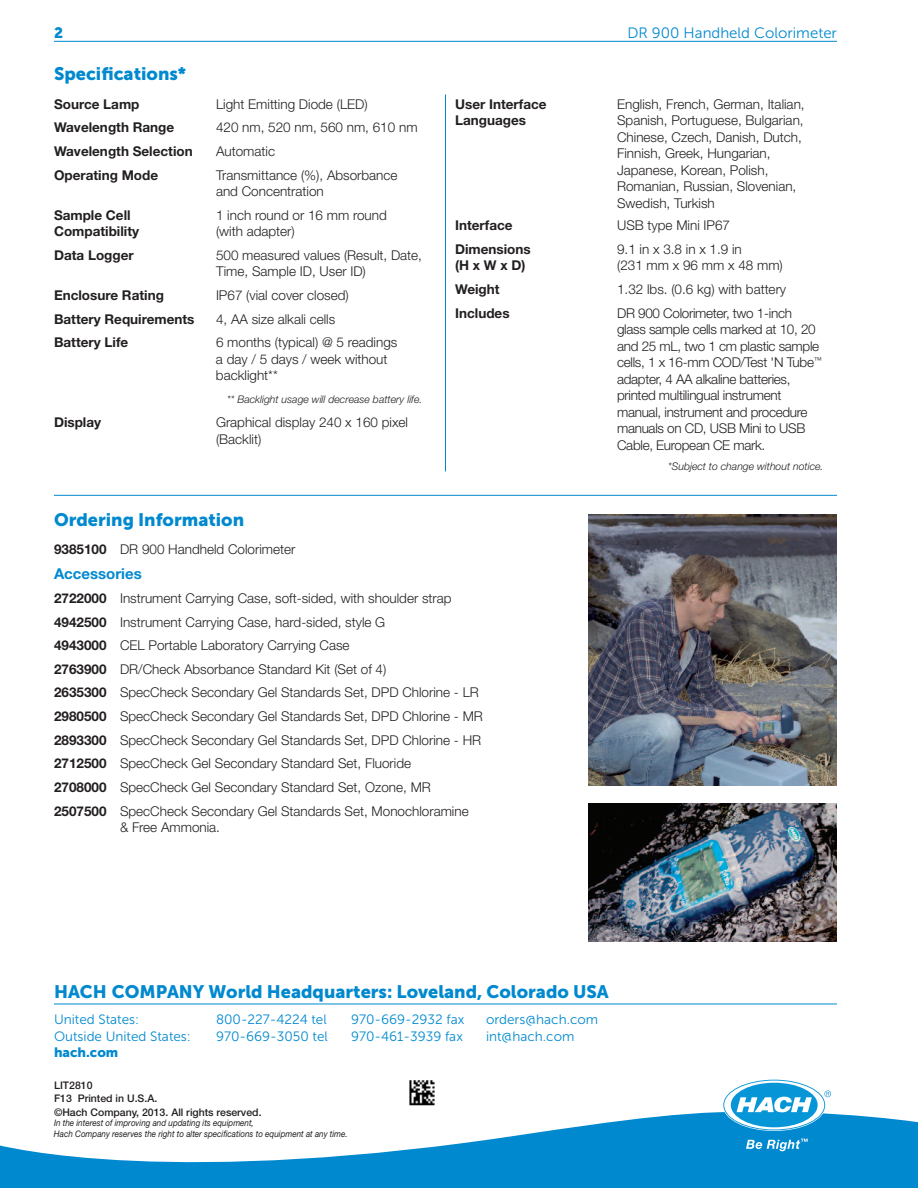
<style>
.page{position:relative;width:918px;height:1188px;background:#fff}
.page>*{position:absolute;margin:0;border:0;box-sizing:border-box;transform-origin:0 0}
.t1{font:18px "Museo Sans 900";color:#0089cf}
.t2{font:15px "Museo Sans 300";color:#0089cf}
.t3{font:700 15px "Helvetica Neue LT Std";color:#0089cf}
.t4{font:15px "Museo Sans 900";color:#0089cf}
.t5{font:300 13.5px/16.5px "Helvetica Neue LT Std";color:#231f20}
.t6{font:300 13.5px/16.5px "Helvetica Neue LT Std";letter-spacing:-.02em;color:#231f20}
.t7{font:700 13.5px/16.5px "Helvetica Neue LT Std";color:#231f20}
.t8{font:13.5px "Museo Sans 300";color:#0089cf}
.t9{font:13.5px "Museo Sans 900";color:#0089cf}
.t10{font:italic 300 10.5px "Helvetica Neue LT Std";color:#231f20}
.t11{font:500 10.5px/13.5px "Helvetica Neue LT Std";color:#231f20}
.t12{font:italic 9px/10.5px "Helvetica Neue LT Std";color:#231f20;scale:.9 1}
.s1{font-weight:700}
</style>
<div class="page">
<hr style="left:54px;top:1004px;width:783px;height:1px;background:#0089cf">
<svg style="left:0;top:1112px;width:918px;height:76px;fill:#0089cf"></svg>
<svg style="left:724px;top:1081px;width:107px;height:48px"></svg>
<svg style="left:746px;top:1139px;width:62px;height:12px"></svg>
<img style="left:410px;top:1080px;width:25px;height:26px">
<img style="left:588px;top:515px;width:249px;height:270px">
<hr style="left:54px;top:41px;width:783px;height:1px;background:#0089cf">
<hr style="left:445px;top:94px;width:1px;height:377px;background:#0089cf">
<hr style="left:54px;top:495px;width:783px;height:1px;background:#0089cf">
<img style="left:588px;top:803px;width:249px;height:139px">
<p class="t4" style="left:54px;top:24px;width:11px">2</p>
<p class="t2" style="left:627px;top:24px;width:211px">DR 900 Handheld Colorimeter</p>
<h1 class="t1" style="left:54px;top:64px;width:134px">Specifications*</h1>
<p class="t7" style="left:54px;top:97px;width:87px">Source Lamp</p>
<p class="t5" style="left:216px;top:97px;width:153px">Light Emitting Diode (LED)</p>
<p class="t7" style="left:54px;top:120px;width:122px">Wavelength Range</p>
<p class="t5" style="left:216px;top:120px;width:203px">420 nm, 520 nm, 560 nm, 610 nm</p>
<p class="t7" style="left:54px;top:144px;width:140px">Wavelength Selection</p>
<p class="t5" style="left:216px;top:144px;width:61px">Automatic</p>
<p class="t7" style="left:54px;top:168px;width:106px">Operating Mode</p>
<p class="t5" style="left:216px;top:168px;width:183px">Transmittance (%), Absorbance and Concentration</p>
<p class="t7" style="left:54px;top:208px;width:87px">Sample Cell<br>Compatibility</p>
<p class="t5" style="left:216px;top:208px;width:172px">1 inch round or 16 mm round (with adapter)</p>
<p class="t7" style="left:54px;top:248px;width:81px">Data Logger</p>
<p class="t5" style="left:216px;top:248px;width:208px">500 measured values (Result, Date,<br>Time, Sample ID, User ID)</p>
<p class="t7" style="left:54px;top:288px;width:111px">Enclosure Rating</p>
<p class="t5" style="left:216px;top:288px;width:134px">IP67 (vial cover closed)</p>
<p class="t7" style="left:54px;top:312px;width:142px">Battery Requirements</p>
<p class="t5" style="left:216px;top:312px;width:121px">4, AA size alkali cells</p>
<p class="t7" style="left:54px;top:335px;width:76px">Battery Life</p>
<p class="t5" style="left:216px;top:335px;width:183px">6 months (typical) @ 5 readings a day / 5 days / week without backlight**</p>
<p class="t10" style="left:227px;top:395px;width:197px">** Backlight usage will decrease battery life.</p>
<p class="t7" style="left:54px;top:416px;width:49px">Display</p>
<p class="t5" style="left:216px;top:416px;width:194px">Graphical display 240 x 160 pixel (Backlit)</p>
<p class="t7" style="left:455px;top:97px;width:93px">User Interface<br>Languages</p>
<p class="t5" style="left:617px;top:97px;width:189px">English, French, German, Italian,<br>Spanish, Portuguese, Bulgarian,<br>Chinese, Czech, Danish, Dutch,<br>Finnish, Greek, Hungarian,<br>Japanese, Korean, Polish,<br>Romanian, Russian, Slovenian,<br>Swedish, Turkish</p>
<p class="t7" style="left:455px;top:218px;width:59px">Interface</p>
<p class="t5" style="left:617px;top:219px;width:115px">USB type Mini IP67</p>
<p class="t7" style="left:455px;top:242px;width:77px">Dimensions (HxWxD)</p>
<p class="t5" style="left:617px;top:242px;width:167px">9.1 in x 3.8 in x 1.9 in<br>(231 mm x 96 mm x 48 mm)</p>
<p class="t7" style="left:455px;top:282px;width:46px">Weight</p>
<p class="t5" style="left:617px;top:282px;width:171px">1.32 lbs. (0.6 kg) with battery</p>
<p class="t7" style="left:455px;top:306px;width:56px">Includes</p>
<p class="t6" style="left:617px;top:306px;width:206px">DR 900 Colorimeter, two 1-inch glass sample cells marked at 10, 20 and 25 mL, two 1 cm plastic sample cells, 1 x 16-mm COD/Test 'N Tube<sup>™ </sup>adapter, 4 AA alkaline batteries, printed multilingual instrument manual, instrument and procedure manuals on CD, USB Mini to USB<br>Cable, European CE mark.</p>
<p class="t10" style="left:668px;top:463px;width:157px">*Subject to change without notice.</p>
<h1 class="t1" style="left:54px;top:509px;width:192px">Ordering Information</h1>
<p class="t5" style="left:54px;top:542px;width:243px"><span class="s1">9385100</span> DR 900 Handheld Colorimeter</p>
<p class="t3" style="left:54px;top:568px;width:89px">Accessories</p>
<p class="t5" style="left:54px;top:588px;width:430px;line-height:23.7px"><span class="s1">2722000</span> Instrument Carrying Case, soft-sided, with shoulder strap <span class="s1">4942500</span> Instrument Carrying Case, hard-sided, style G<br><span class="s1">4943000</span> CEL Portable Laboratory Carrying Case<br><span class="s1">2763900</span> DR/Check Absorbance Standard Kit (Set of 4)<br><span class="s1">2635300</span> SpecCheck Secondary Gel Standards Set, DPD Chlorine - LR <span class="s1">2980500</span> SpecCheck Secondary Gel Standards Set, DPD Chlorine - MR <span class="s1">2893300</span> SpecCheck Secondary Gel Standards Set, DPD Chlorine - HR <span class="s1">2712500</span> SpecCheck Gel Secondary Standard Set, Fluoride<br><span class="s1">2708000</span> SpecCheck Gel Secondary Standard Set, Ozone, MR <span class="s1">2507500</span> SpecCheck Secondary Gel Standards Set, Monochloramine</p>
<p class="t5" style="left:120px;top:820px;width:102px">&amp; Free Ammonia.</p>
<h1 class="t1" style="left:54px;top:982px;width:556px">HACH COMPANY World Headquarters: Loveland, Colorado USA</h1>
<p class="t8" style="left:54px;top:1011px;width:87px">United States:</p>
<p class="t8" style="left:216px;top:1011px;width:112px">800-227-4224 tel</p>
<p class="t8" style="left:351px;top:1011px;width:115px">970-669-2932 fax</p>
<p class="t8" style="left:486px;top:1011px;width:114px">orders@hach.com</p>
<p class="t8" style="left:54px;top:1028px;width:138px">Outside United States:</p>
<p class="t8" style="left:216px;top:1028px;width:113px">970-669-3050 tel</p>
<p class="t8" style="left:351px;top:1028px;width:113px">970-461-3939 fax</p>
<p class="t8" style="left:486px;top:1028px;width:90px">int@hach.com</p>
<p class="t9" style="left:54px;top:1044px;width:66px">hach.com</p>
<p class="t11" style="left:54px;top:1080px;width:209px">LIT2810<br>F13 Printed in U.S.A.<br>©Hach Company, 2013. All rights reserved.</p>
<p class="t12" style="left:54px;top:1119px;width:328px">In the interest of improving and updating its equipment,<br>Hach Company reserves the right to alter specifications to equipment at any time.</p>
</div>
